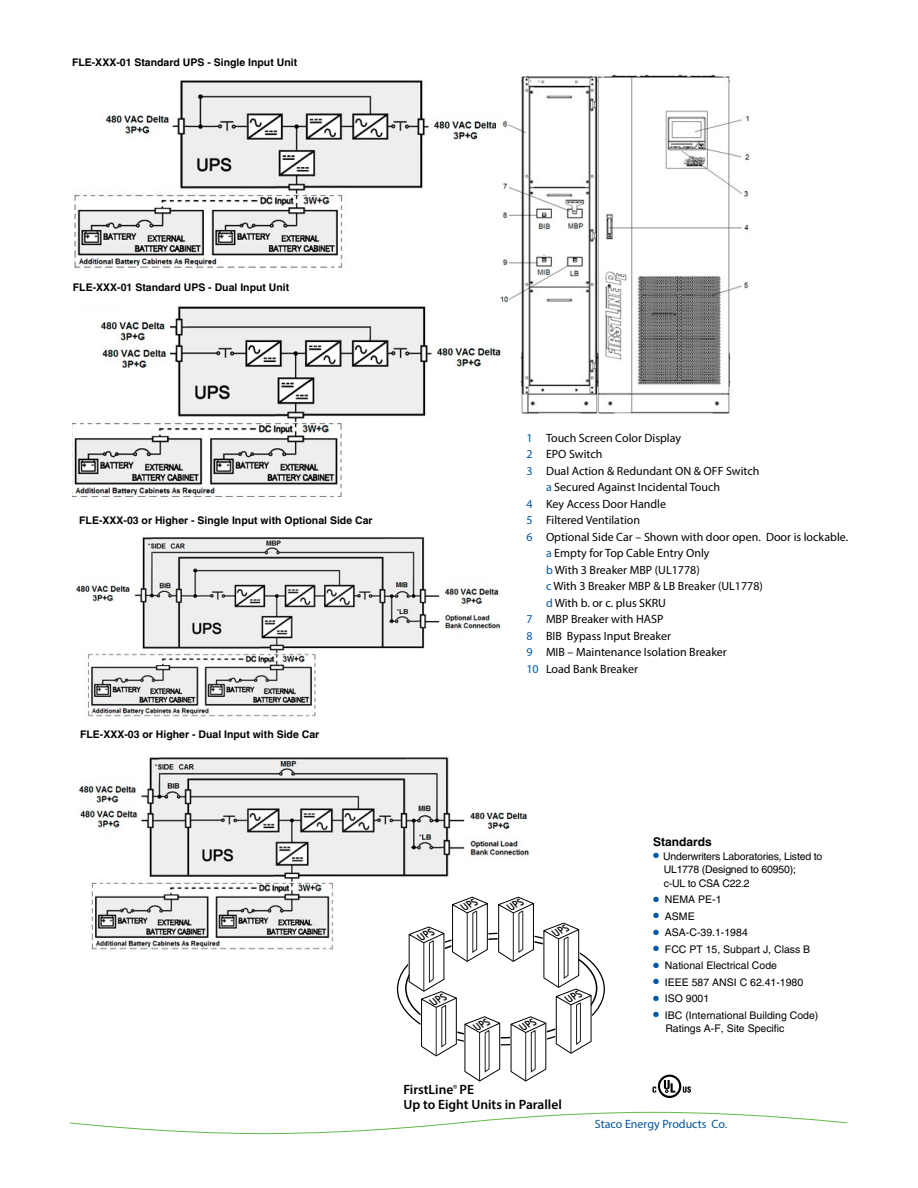
<style>
.page{position:relative;width:918px;height:1188px;background:#fff}
.page>*{position:absolute;margin:0;border:0;box-sizing:border-box;transform-origin:0 0}
.t1{font:600 13.5px/15px "Myriad Pro";color:#000}
.t2{font:12px "Myriad Pro";color:#000}
.t3{font:12px "Myriad Pro";color:#00539b}
.t4{font:700 12px "Helvetica";color:#000}
.t5{font:10.5px/13.5px "Helvetica";color:#000}
.t6{font:700 10.5px "Helvetica";color:#000}
.t7{font:10.5px/13.5px "Helvetica";letter-spacing:-.02em;color:#000}
.s1{color:#0058a2}
.s2{font-weight:300;font-size:12px}
</style>
<div class="page">
<svg style="left:69px;top:1112px;width:779px;height:22px"></svg>
<img style="left:74px;top:80px;width:422px;height:188px">
<img style="left:500px;top:74px;width:250px;height:340px">
<img style="left:72px;top:305px;width:432px;height:193px">
<img style="left:76px;top:537px;width:425px;height:180px">
<img style="left:78px;top:753px;width:450px;height:197px">
<svg style="left:652px;top:1075px;width:39px;height:23px"></svg>
<svg style="left:407px;top:897px;width:186px;height:184px"></svg>
<p class="t6" style="left:72px;top:56px;width:227px">FLE-XXX-01 Standard UPS - Single Input Unit</p>
<p class="t6" style="left:73px;top:281px;width:218px">FLE-XXX-01 Standard UPS - Dual Input Unit</p>
<p class="t6" style="left:79px;top:513px;width:295px">FLE-XXX-03 or Higher - Single Input with Optional Side Car</p>
<p class="t6" style="left:80px;top:728px;width:241px">FLE-XXX-03 or Higher - Dual Input with Side Car</p>
<p class="t2" style="left:526px;top:430px;width:156px"><span class="s1">1</span> Touch Screen Color Display</p>
<p class="t2" style="left:526px;top:447px;width:77px"><span class="s1">2</span> EPO Switch</p>
<p class="t2" style="left:526px;top:463px;width:235px"><span class="s1">3</span> Dual Action &amp; Redundant ON &amp; OFF Switch</p>
<p class="t2" style="left:546px;top:480px;width:176px"><span class="s1">a</span> Secured Against Incidental Touch</p>
<p class="t2" style="left:526px;top:496px;width:141px"><span class="s1">4</span> Key Access Door Handle</p>
<p class="t2" style="left:526px;top:513px;width:115px"><span class="s1">5</span> Filtered Ventilation</p>
<p class="t2" style="left:526px;top:529px;width:323px"><span class="s1">6</span> Optional Side Car – Shown with door open. Door is lockable.</p>
<p class="t2" style="left:546px;top:546px;width:165px"><span class="s1">a</span> Empty for Top Cable Entry Only</p>
<p class="t2" style="left:546px;top:562px;width:155px"><span class="s1">b</span> With 3 Breaker MBP (UL1778)</p>
<p class="t2" style="left:546px;top:579px;width:219px"><span class="s1">c</span> With 3 Breaker MBP &amp; LB Breaker (UL1778)</p>
<p class="t2" style="left:546px;top:595px;width:121px"><span class="s1">d</span> With b. or c. plus SKRU</p>
<p class="t2" style="left:526px;top:612px;width:139px"><span class="s1">7</span> MBP Breaker with HASP</p>
<p class="t2" style="left:526px;top:628px;width:146px"><span class="s1">8</span> BIB Bypass Input Breaker</p>
<p class="t2" style="left:526px;top:645px;width:202px"><span class="s1">9</span> MIB – Maintenance Isolation Breaker</p>
<p class="t2" style="left:526px;top:661px;width:113px"><span class="s1">10</span> Load Bank Breaker</p>
<p class="t1" style="left:403px;top:1082px;width:160px">FirstLine<span class="s2">®</span> PE<br>Up to Eight Units in Parallel</p>
<p class="t4" style="left:653px;top:835px;width:60px">Standards</p>
<p class="t7" style="left:664px;top:849px;width:160px;text-indent:-10px"><span class="s1">●</span> Underwriters Laboratories, Listed to<br>UL1778 (Designed to 60950);<br>c-UL to CSA C22.2</p>
<p class="t5" style="left:653px;top:893px;width:70px"><span class="s1">●</span> NEMA PE-1</p>
<p class="t5" style="left:653px;top:909px;width:43px"><span class="s1">●</span> ASME</p>
<p class="t5" style="left:653px;top:926px;width:96px"><span class="s1">●</span> ASA-C-39.1-1984</p>
<p class="t5" style="left:653px;top:942px;width:159px"><span class="s1">●</span> FCC PT 15, Subpart J, Class B</p>
<p class="t5" style="left:653px;top:959px;width:125px"><span class="s1">●</span> National Electrical Code</p>
<p class="t5" style="left:653px;top:975px;width:152px"><span class="s1">●</span> IEEE 587 ANSI C 62.41-1980</p>
<p class="t5" style="left:653px;top:992px;width:58px"><span class="s1">●</span> ISO 9001</p>
<p class="t5" style="left:665px;top:1008px;width:155px;text-indent:-12px"><span class="s1">●</span> IBC (International Building Code)<br>Ratings A-F, Site Specific</p>
<p class="t3" style="left:595px;top:1116px;width:134px">Staco Energy Products Co.</p>
</div>
